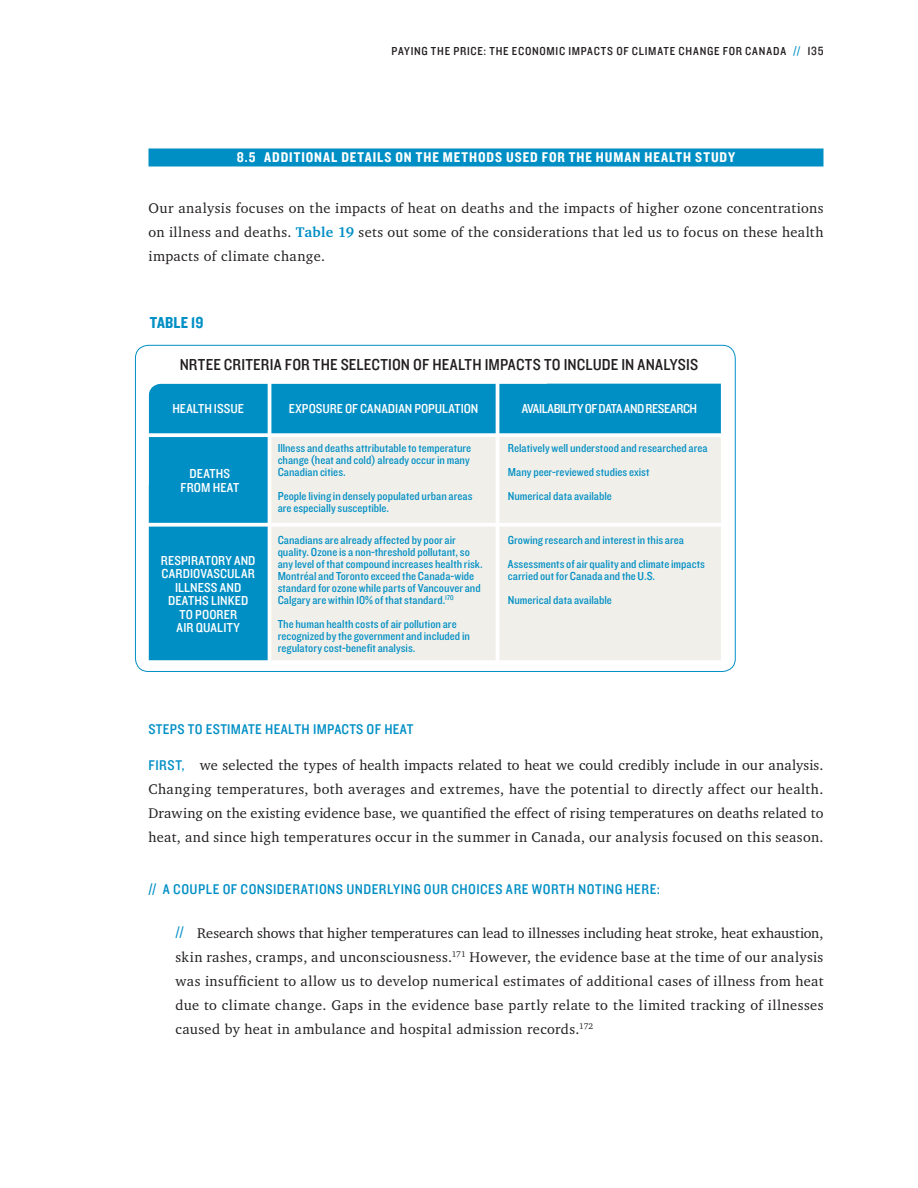
<style>
.page{position:relative;width:918px;height:1188px;background:#fff}
.page>*{position:absolute;margin:0;border:0;box-sizing:border-box;transform-origin:0 0}
.t1{font:16.5px "Knockout HTF30 Junior Welterwt";letter-spacing:.015em;color:#231f20}
.t2{font:16.5px "Knockout HTF50 Welterweight";letter-spacing:-.005em;color:#008fc5}
.t3{font:14.7px "Knockout HTF30 Junior Welterwt";color:#008fc5}
.t4{font:14.7px "Knockout HTF50 Welterweight";letter-spacing:.06em;color:#fff}
.t5{font:14.4px/24px "Charter IT Cby BT";letter-spacing:.025em;color:#231f20;text-align:justify}
.t6{font:13.5px/13.5px "Knockout HTF30 Junior Welterwt";letter-spacing:-.005em;color:#fff}
.t7{font:12px/12px "Knockout HTF30 Junior Welterwt";color:#008fc5}
.t8{font:12px "Knockout HTF30 Junior Welterwt";letter-spacing:.06em;color:#231f20}
.s1{font-size:12.3px;color:#008fc5}
.s2{color:#008fc5}
.s3{font-size:12.3px}
.s4{font-weight:700;color:#008fc5}
.s5{font-family:"Knockout HTF30 Junior Welterwt";font-size:14.7px;color:#008fc5}
.s6{font-family:"Knockout HTF50 Welterweight"}
</style>
<div class="page">
<div style="left:148px;top:148px;width:676px;height:18px;background:#008fc5"></div>
<div style="left:149px;top:384px;width:466px;height:166px;background:#008fc5;border-radius:13px"></div>
<div style="left:548px;top:384px;width:174px;height:120px;background:#008fc5"></div>
<div style="left:149px;top:527px;width:119px;height:133px;background:#008fc5"></div>
<div style="left:271px;top:437px;width:450px;height:223px;background:#f0efe9"></div>
<hr style="left:268px;top:380px;width:3px;height:292px;background:#fff">
<hr style="left:496px;top:381px;width:3px;height:308px;background:#fff">
<svg style="left:148px;top:394px;width:1px;height:266px"></svg>
<svg style="left:148px;top:433px;width:573px;height:4px;background:#ecf6fa"></svg>
<svg style="left:160px;top:383px;width:561px;height:1px"></svg>
<hr style="left:140px;top:523px;width:592px;height:4px;background:#fff">
<hr style="left:721px;top:381px;width:4px;height:288px;background:#fff">
<p class="t8" style="left:392px;top:44px;width:433px">PAYING THE PRICE: THE ECONOMIC IMPACTS OF CLIMATE CHANGE FOR CANADA<span class="s1">/</span><span class="s2">/</span><span class="s1">/</span><span class="s2">/</span>0<span class="s3">135</span></p>
<p class="t8" style="left:385px;top:44px;width:396px">PAYING THE PRICE: THE ECONOMIC IMPACTS OF CLIMATE CHANGE FOR CANADA</p>
<p class="t4" style="left:237px;top:150px;width:44px">8.5 ADDITIONA</p>
<p class="t4" style="left:331px;top:150px;width:26px">L DETAI</p>
<p class="t4" style="left:377px;top:150px;width:48px">LSON THE</p>
<p class="t4" style="left:443px;top:150px;width:20px">METHODS</p>
<p class="t4" style="left:506px;top:150px;width:17px">USED</p>
<p class="t4" style="left:542px;top:150px;width:9px">FOR</p>
<p class="t4" style="left:569px;top:150px;width:9px">THE</p>
<p class="t4" style="left:596px;top:150px;width:19px">HUMAN</p>
<p class="t4" style="left:644px;top:150px;width:68px">HEALTH STUDY</p>
<p class="t5" style="left:148px;top:195px;width:676px">Our analysis focuses on the impacts of heat on deaths and the impacts of higher ozone concentrations on illness and deaths. <span class="s4">Table 19</span> sets out some of the considerations that led us to focus on these health impacts of climate change.</p>
<p class="t2" style="left:150px;top:314px;width:55px">TABLE 19</p>
<p class="t1" style="left:180px;top:356px;width:53px">NRTEE criteria</p>
<p class="t1" style="left:285px;top:356px;width:65px">fortheselection</p>
<p class="t1" style="left:413px;top:356px;width:29px">of health</p>
<p class="t1" style="left:485px;top:356px;width:9px">impacts</p>
<p class="t1" style="left:544px;top:356px;width:29px">to include</p>
<p class="t1" style="left:621px;top:356px;width:25px">in analysis</p>
<p class="t6" style="left:172px;top:402px;width:15px">Health</p>
<p class="t6" style="left:214px;top:402px;width:7px">issue</p>
<p class="t6" style="left:289px;top:402px;width:15px">Exposure</p>
<p class="t6" style="left:345px;top:402px;width:30px">of Canadian</p>
<p class="t6" style="left:414px;top:402px;width:8px">population</p>
<p class="t7" style="left:278px;top:442px;width:195px">Illness and deaths attributable to temperature change (heat and cold) already occur in many<br>Canadian cities.</p>
<p class="t7" style="left:278px;top:490px;width:196px">People living in densely populated urban areas are especially susceptible.</p>
<p class="t7" style="left:278px;top:534px;width:207px">Canadians are already affected by poor air quality. Ozone is a non-threshold pollutant, so any level of that compound increases health risk.<br>Montréal and Toronto exceed the Canada-wide standard for ozone while parts of Vancouver and Calgary are within 10% of that standard.<sup>170</sup></p>
<p class="t7" style="left:278px;top:618px;width:194px">The human health costs of air pollution are recognized by the government and included in regulatory cost-benefit analysis.</p>
<p class="t6" style="left:190px;top:467px;width:15px">Deaths</p>
<p class="t6" style="left:181px;top:481px;width:9px">from</p>
<p class="t6" style="left:213px;top:481px;width:8px">heat</p>
<p class="t6" style="left:161px;top:554px;width:15px">Respiratory</p>
<p class="t6" style="left:234px;top:554px;width:8px">and</p>
<p class="t6" style="left:162px;top:567px;width:8px">cardio</p>
<p class="t6" style="left:200px;top:567px;width:15px">vascular</p>
<p class="t6" style="left:175px;top:581px;width:7px">illness</p>
<p class="t6" style="left:220px;top:581px;width:8px">and</p>
<p class="t6" style="left:168px;top:594px;width:8px">deaths</p>
<p class="t6" style="left:211px;top:594px;width:7px">linked</p>
<p class="t6" style="left:177px;top:608px;width:27px">to poorer air quality</p>
<p class="t6" style="left:522px;top:403px;width:18px">Availability</p>
<p class="t6" style="left:585px;top:403px;width:21px">of data</p>
<p class="t6" style="left:624px;top:403px;width:29px">and research</p>
<p class="t7" style="left:508px;top:436px;width:201px;line-height:24px">Relatively well understood and researched area<br>Many peer-reviewed studies exist<br>Numerical data available</p>
<p class="t7" style="left:508px;top:528px;width:199px;line-height:24px">Growing research and interest in this area<br>Assessments of air quality and climate impacts</p>
<p class="t7" style="left:508px;top:564px;width:149px;line-height:24px">carried out for Canada and the U.S.<br>Numerical data available</p>
<p class="t3" style="left:148px;top:721px;width:16px">Steps</p>
<p class="t3" style="left:188px;top:721px;width:26px">to estimate</p>
<p class="t3" style="left:265px;top:721px;width:9px">health</p>
<p class="t3" style="left:313px;top:721px;width:8px">impacts</p>
<p class="t3" style="left:367px;top:721px;width:26px">of heat</p>
<p class="t3" style="left:148px;top:758px;width:15px">First</p>
<p class="t5" style="left:148px;top:753px;width:677px;text-indent:33px"><span class="s5">,</span> we selected the types of health impacts related to heat we could credibly include in our analysis.<br>Changing temperatures, both averages and extremes, have the potential to directly affect our health.<br>Drawing on the existing evidence base, we quantified the effect of rising temperatures on deaths related to heat, and since high temperatures occur in the summer in Canada, our analysis focused on this season.</p>
<p class="t3" style="left:148px;top:881px;width:34px"><span class="s6">//</span> A couple</p>
<p class="t3" style="left:223px;top:881px;width:27px">of considerations</p>
<p class="t3" style="left:346px;top:881px;width:9px">underlying</p>
<p class="t3" style="left:424px;top:881px;width:9px">our</p>
<p class="t3" style="left:452px;top:881px;width:9px">choices</p>
<p class="t3" style="left:506px;top:881px;width:9px">are</p>
<p class="t3" style="left:532px;top:881px;width:10px">worth</p>
<p class="t3" style="left:578px;top:881px;width:9px">noting</p>
<p class="t3" style="left:626px;top:881px;width:9px">here</p>
<p class="t3" style="left:657px;top:881px;width:5px">:</p>
<p class="t5" style="left:175px;top:920px;width:650px"><span class="s5">//</span> Research shows that higher temperatures can lead to illnesses including heat stroke, heat exhaustion, skin rashes, cramps, and unconsciousness.<sup>171</sup> However, the evidence base at the time of our analysis was insufficient to allow us to develop numerical estimates of additional cases of illness from heat due to climate change. Gaps in the evidence base partly relate to the limited tracking of illnesses caused by heat in ambulance and hospital admission records.<sup>172</sup></p>
</div>
